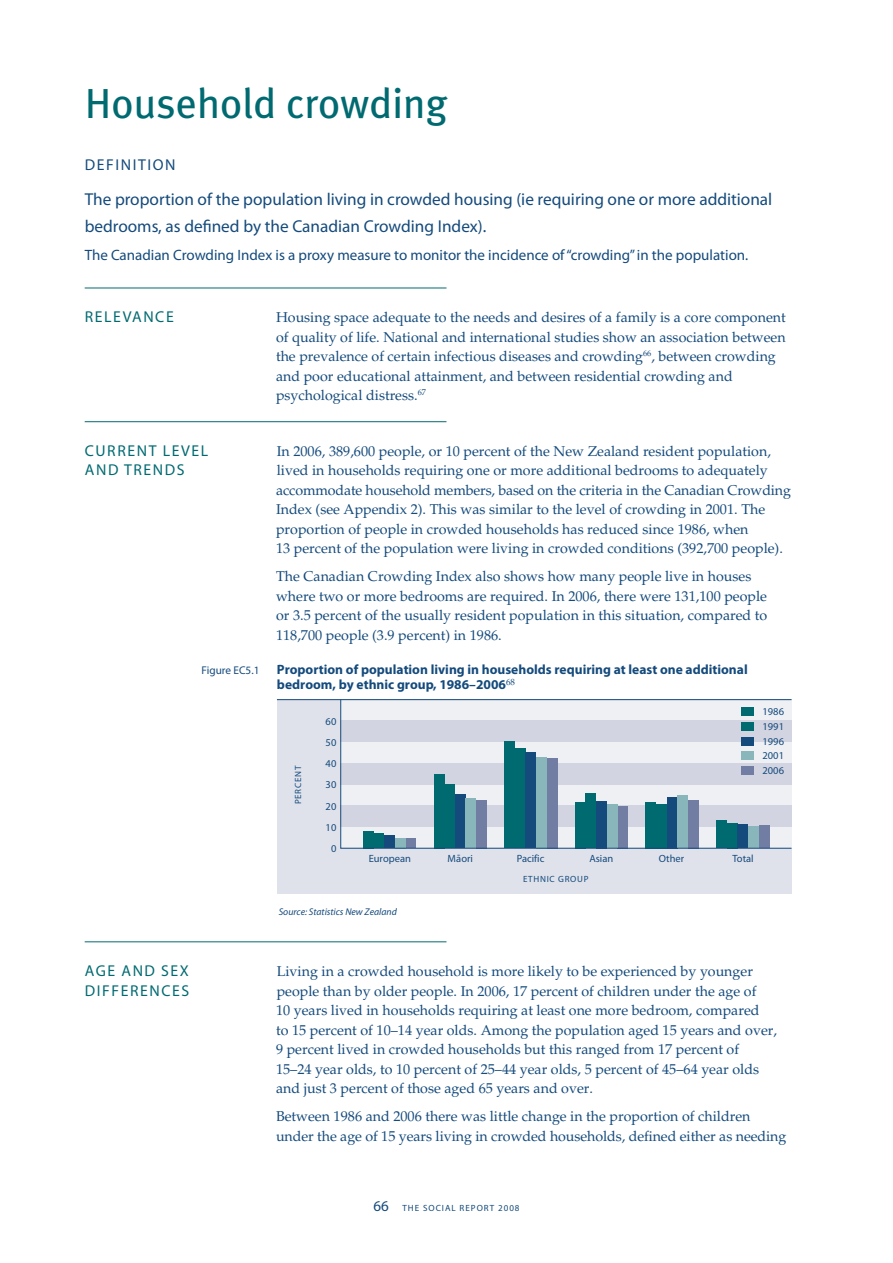
<style>
.page{position:relative;width:893px;height:1263px;background:#fff}
.page>*{position:absolute;margin:0;border:0;box-sizing:border-box;transform-origin:0 0}
.t1{font:42px "Meta Plus";color:#006a71}
.t2{font:17.25px/27px "Myriad Pro";color:#144a7c}
.t3{font:15.75px "Myriad Pro";letter-spacing:.1em;color:#006a71}
.t4{font:15.75px "Myriad Pro";letter-spacing:.1em;color:#144a7c}
.t5{font:15px "Myriad Pro";color:#144a7c}
.t6{font:14.25px/19.5px "M Palatino";color:#144a7c}
.t7{font:700 13.5px/15px "Myriad Pro";color:#144a7c}
.t8{font:11.25px "Myriad Pro";color:#144a7c}
.t9{font:10.5px/21.3px "Myriad Pro";color:#144a7c;text-align:center}
.t10{font:italic 9.75px "Myriad Pro";color:#144a7c}
.t11{font:9px "Myriad Pro";letter-spacing:.105em;color:#144a7c}
.t12{font:9px "Myriad Pro";letter-spacing:.08em;color:#144a7c}
.s1{font-size:15px}
</style>
<div class="page">
<hr style="left:85px;top:288px;width:361px;height:1px;background:#006a71">
<hr style="left:85px;top:421px;width:361px;height:1px;background:#006a71">
<hr style="left:85px;top:941px;width:361px;height:1px;background:#006a71">
<div style="left:277px;top:700px;width:514px;height:194px;background:#e0e2eb"></div>
<hr style="left:340px;top:848px;width:451px;height:1px;background:#d3d4e1">
<hr style="left:277px;top:699px;width:514px;height:1px;background:#144a7c">
<svg style="left:340px;top:699px;width:452px;height:149px"></svg>
<h1 class="t1" style="left:85px;top:79px;width:364px">Household crowding</h1>
<p class="t4" style="left:85px;top:155px;width:92px">DEFINITION</p>
<p class="t2" style="left:85px;top:186px;width:689px">The proportion of the population living in crowded housing (ie requiring one or more additional bedrooms, as defined by the Canadian Crowding Index).</p>
<p class="t5" style="left:85px;top:246px;width:665px">The Canadian Crowding Index is a proxy measure to monitor the incidence of “crowding” in the population.</p>
<p class="t3" style="left:85px;top:307px;width:90px">RELEVANCE</p>
<p class="t6" style="left:276px;top:308px;width:511px">Housing space adequate to the needs and desires of a family is a core component of quality of life. National and international studies show an association between the prevalence of certain infectious diseases and crowding<sup>66</sup>, between crowding and poor educational attainment, and between residential crowding and psychological distress.<sup>67</sup></p>
<p class="t3" style="left:85px;top:441px;width:125px">CURRENT LEVEL</p>
<p class="t6" style="left:277px;top:442px;width:496px">In 2006, 389,600 people, or 10 percent of the New Zealand resident population,</p>
<p class="t3" style="left:85px;top:460px;width:101px">AND TRENDS</p>
<p class="t6" style="left:276px;top:461px;width:516px">lived in households requiring one or more additional bedrooms to adequately accommodate household members, based on the criteria in the Canadian Crowding Index (see Appendix 2). This was similar to the level of crowding in 2001. The proportion of people in crowded households has reduced since 1986, when<br>13 percent of the population were living in crowded conditions (392,700 people).</p>
<p class="t6" style="left:276px;top:567px;width:493px">The Canadian Crowding Index also shows how many people live in houses where two or more bedrooms are required. In 2006, there were 131,100 people or 3.5 percent of the usually resident population in this situation, compared to 118,700 people (3.9 percent) in 1986.</p>
<p class="t8" style="left:202px;top:663px;width:59px">Figure EC5.1</p>
<p class="t7" style="left:277px;top:661px;width:472px">Proportion of population living in households requiring at least one additional bedroom, by ethnic group, 1986–2006<sup>68</sup></p>
<p class="t9" style="left:326px;top:710px;width:12px">60<br>50<br>40<br>30<br>20<br>10<br>0</p>
<p class="t9" style="left:762px;top:704px;width:23px;line-height:14.7px;text-align:justify">1986<br>1991<br>1996<br>2001<br>2006</p>
<p class="t12" style="left:293px;top:804px;width:40px;rotate:-90deg">PERCENT</p>
<p class="t9" style="left:369px;top:848px;width:44px">European</p>
<p class="t9" style="left:448px;top:848px;width:27px">Ma-ori</p>
<p class="t9" style="left:517px;top:848px;width:29px">Pacific</p>
<p class="t9" style="left:589px;top:848px;width:25px">Asian</p>
<p class="t9" style="left:659px;top:848px;width:27px">Other</p>
<p class="t9" style="left:732px;top:848px;width:23px">Total</p>
<p class="t10" style="left:279px;top:905px;width:120px">Source: Statistics New Zealand</p>
<p class="t12" style="left:523px;top:873px;width:67px">ETHNIC GROUP</p>
<p class="t3" style="left:85px;top:961px;width:102px">AGE AND SEX</p>
<p class="t6" style="left:277px;top:962px;width:478px">Living in a crowded household is more likely to be experienced by younger</p>
<p class="t3" style="left:85px;top:980px;width:106px">DIFFERENCES</p>
<p class="t6" style="left:276px;top:981px;width:502px">people than by older people. In 2006, 17 percent of children under the age of<br>10 years lived in households requiring at least one more bedroom, compared<br>to 15 percent of 10–14 year olds. Among the population aged 15 years and over, 9 percent lived in crowded households but this ranged from 17 percent of 15–24 year olds, to 10 percent of 25–44 year olds, 5 percent of 45–64 year olds and just 3 percent of those aged 65 years and over.</p>
<p class="t6" style="left:276px;top:1107px;width:512px">Between 1986 and 2006 there was little change in the proportion of children under the age of 15 years living in crowded households, defined either as needing</p>
<p class="t11" style="left:373px;top:1202px;width:148px"><span class="s1">66</span> THE SOCIAL REPORT 2008</p>
</div>
